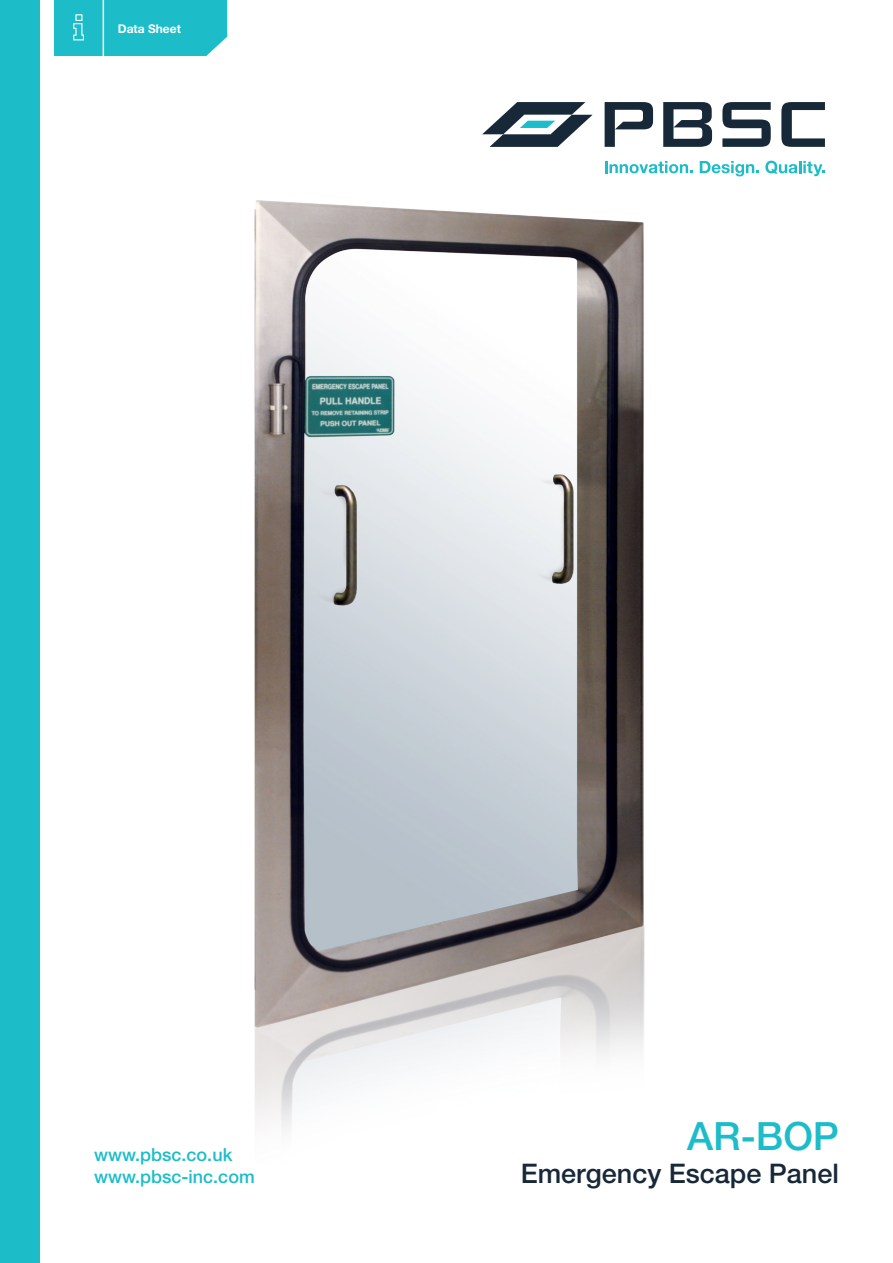
<style>
.page{position:relative;width:893px;height:1263px;background:#fff}
.page>*{position:absolute;margin:0;border:0;box-sizing:border-box;transform-origin:0 0}
.t1{font:500 39px "Helvetica Neue";color:#1cbdc9}
.t2{font:500 27px "Helvetica Neue";color:#172938}
.t3{font:500 18px "Helvetica Neue";color:#1cbdc9}
.t4{font:700 12px "Helvetica Neue LT Std";color:#fff}
</style>
<div class="page">
<svg style="left:733px;top:161px;width:26px;height:15px"></svg>
<svg style="left:765px;top:161px;width:60px;height:15px"></svg>
<svg style="left:605px;top:102px;width:48px;height:37px"></svg>
<svg style="left:663px;top:102px;width:49px;height:37px"></svg>
<svg style="left:781px;top:102px;width:44px;height:45px"></svg>
<svg style="left:722px;top:102px;width:49px;height:45px"></svg>
<svg style="left:482px;top:102px;width:111px;height:37px"></svg>
<div style="left:0;top:0;width:40px;height:1263px;background:#1cbdc9"></div>
<div style="left:54px;top:0;width:173px;height:56px;background:#1cbdc9"></div>
<img style="left:254px;top:139px;width:479px;height:991px">
<p class="t4" style="left:118px;top:22px;width:65px">Data Sheet</p>
<p class="t3" style="left:94px;top:1144px;width:140px">www.pbsc.co.uk</p>
<p class="t3" style="left:94px;top:1166px;width:162px">www.pbsc-inc.com</p>
<p class="t1" style="left:687px;top:1113px;width:153px">AR-BOP</p>
<p class="t2" style="left:521px;top:1157px;width:320px">Emergency Escape Panel</p>
</div>
